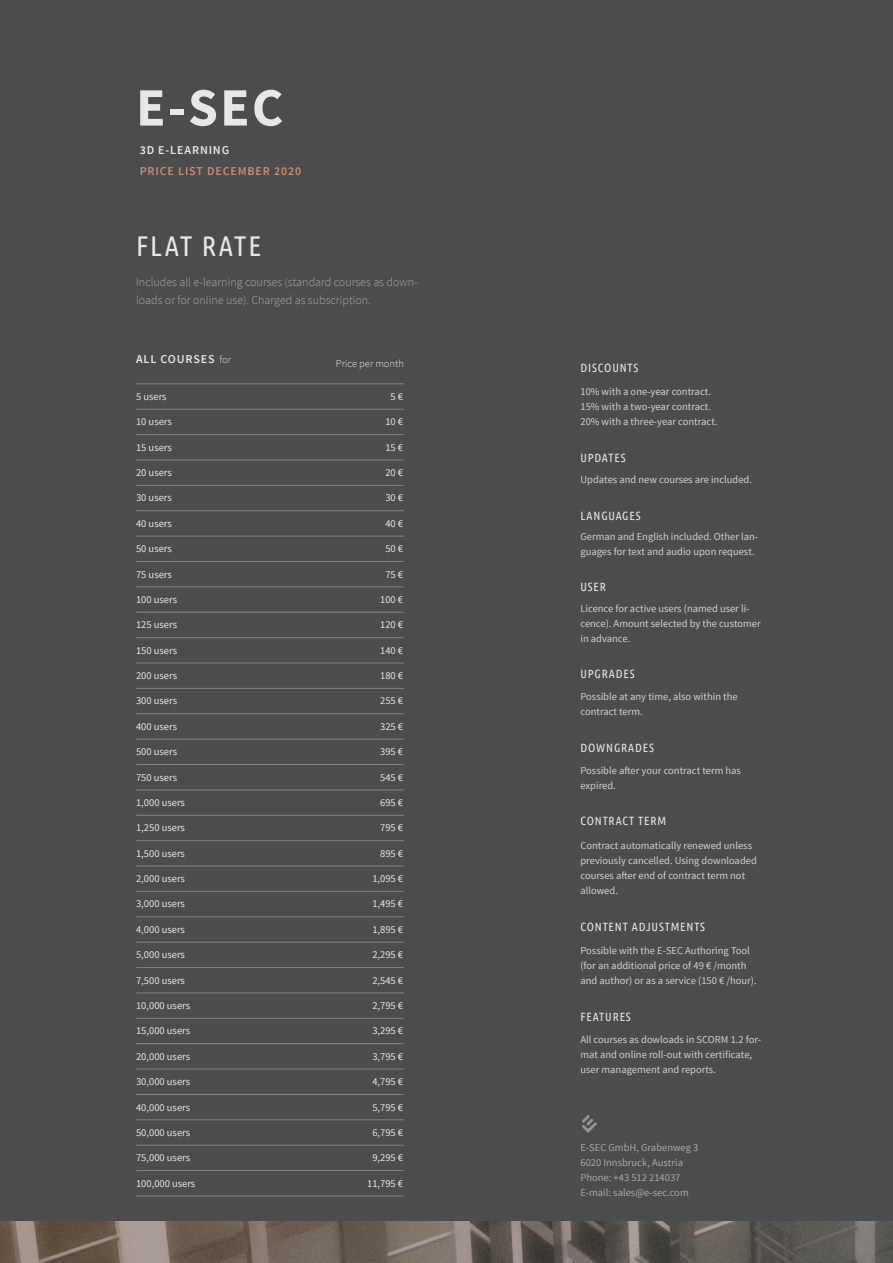
<style>
.page{position:relative;width:893px;height:1263px;background:#4b4c4d}
.page>*{position:absolute;margin:0;border:0;box-sizing:border-box;transform-origin:0 0}
.t1{font:700 54px "Source Sans Pro";color:#e6e7e9}
.t2{font:28.5px "Ubuntu Condensed";letter-spacing:.07em;color:#e6e7e9}
.t3{font:300 12px/18px "Source Sans Pro";color:#a8a9ad}
.t4{font:12px "Ubuntu Condensed";letter-spacing:.07em;color:#e6e7e9}
.t5{font:600 12px "Source Sans Pro";letter-spacing:.07em;color:#e6e7e9}
.t6{font:600 12px "Source Sans Pro";letter-spacing:.07em;color:#ca8f71}
.t7{font:10.5px/15px "Source Sans Pro";color:#d1d2d4}
.t8{font:10.5px "Source Sans Pro";color:#e6e7e9}
.t9{font:10.5px "Source Sans Pro";color:#a8a9ad}
.t10{font:300 10.5px "Source Sans Pro";color:#e6e7e9}
</style>
<div class="page">
<img style="left:0;top:1221px;width:893px;height:42px">
<hr style="left:136px;top:434px;width:268px;height:1px;background:#808285">
<hr style="left:136px;top:764px;width:268px;height:1px;background:#808285">
<hr style="left:136px;top:510px;width:268px;height:1px;background:#808285">
<hr style="left:136px;top:840px;width:268px;height:1px;background:#808285">
<hr style="left:136px;top:587px;width:268px;height:1px;background:#808285">
<hr style="left:136px;top:916px;width:268px;height:1px;background:#808285">
<hr style="left:136px;top:663px;width:268px;height:1px;background:#808285">
<hr style="left:136px;top:993px;width:268px;height:1px;background:#808285">
<hr style="left:136px;top:1119px;width:268px;height:1px;background:#808285">
<hr style="left:136px;top:739px;width:268px;height:1px;background:#808285">
<hr style="left:136px;top:1069px;width:268px;height:1px;background:#808285">
<hr style="left:136px;top:1196px;width:268px;height:1px;background:#808285">
<hr style="left:136px;top:409px;width:268px;height:1px;background:#808285">
<hr style="left:136px;top:485px;width:268px;height:1px;background:#808285">
<hr style="left:136px;top:815px;width:268px;height:1px;background:#808285">
<hr style="left:136px;top:561px;width:268px;height:1px;background:#808285">
<hr style="left:136px;top:891px;width:268px;height:1px;background:#808285">
<hr style="left:136px;top:637px;width:268px;height:1px;background:#808285">
<hr style="left:136px;top:967px;width:268px;height:1px;background:#808285">
<hr style="left:136px;top:1094px;width:268px;height:1px;background:#808285">
<hr style="left:136px;top:713px;width:268px;height:1px;background:#808285">
<hr style="left:136px;top:1043px;width:268px;height:1px;background:#808285">
<hr style="left:136px;top:1170px;width:268px;height:1px;background:#808285">
<hr style="left:136px;top:384px;width:268px;height:1px;background:#808285">
<hr style="left:136px;top:460px;width:268px;height:1px;background:#808285">
<hr style="left:136px;top:790px;width:268px;height:1px;background:#808285">
<hr style="left:136px;top:536px;width:268px;height:1px;background:#808285">
<hr style="left:136px;top:866px;width:268px;height:1px;background:#808285">
<hr style="left:136px;top:612px;width:268px;height:1px;background:#808285">
<hr style="left:136px;top:942px;width:268px;height:1px;background:#808285">
<hr style="left:136px;top:688px;width:268px;height:1px;background:#808285">
<hr style="left:136px;top:1018px;width:268px;height:1px;background:#808285">
<hr style="left:136px;top:1145px;width:268px;height:1px;background:#808285">
<svg style="left:582px;top:1115px;width:15px;height:17px"></svg>
<p class="t1" style="left:136px;top:73px;width:149px">E-SEC</p>
<p class="t5" style="left:140px;top:142px;width:91px">3D E-LEARNING</p>
<p class="t6" style="left:140px;top:164px;width:163px">PRICE LIST DECEMBER 2020</p>
<p class="t2" style="left:136px;top:228px;width:127px">FLAT RATE</p>
<p class="t3" style="left:136px;top:274px;width:283px">Includes all e-learning courses (standard courses as down&shy;loads or for online use). Charged as subscription.</p>
<p class="t5" style="left:136px;top:352px;width:80px">ALL COURSES</p>
<p class="t10" style="left:219px;top:353px;width:13px">for</p>
<p class="t8" style="left:136px;top:390px;width:32px">5 users</p>
<p class="t8" style="left:136px;top:415px;width:37px">10 users</p>
<p class="t10" style="left:336px;top:357px;width:70px">Price per month</p>
<p class="t8" style="left:391px;top:390px;width:14px">5 €</p>
<p class="t8" style="left:385px;top:415px;width:19px">10 €</p>
<p class="t8" style="left:136px;top:441px;width:37px">15 users</p>
<p class="t8" style="left:385px;top:441px;width:19px">15 €</p>
<p class="t8" style="left:136px;top:466px;width:37px">20 users</p>
<p class="t8" style="left:385px;top:466px;width:19px">20 €</p>
<p class="t8" style="left:136px;top:491px;width:37px">30 users</p>
<p class="t8" style="left:385px;top:491px;width:19px">30 €</p>
<p class="t8" style="left:136px;top:517px;width:37px">40 users</p>
<p class="t8" style="left:385px;top:517px;width:19px">40 €</p>
<p class="t8" style="left:136px;top:542px;width:37px">50 users</p>
<p class="t8" style="left:385px;top:542px;width:19px">50 €</p>
<p class="t8" style="left:136px;top:567px;width:37px">75 users</p>
<p class="t8" style="left:385px;top:567px;width:19px">75 €</p>
<p class="t8" style="left:136px;top:593px;width:43px">100 users</p>
<p class="t8" style="left:380px;top:593px;width:24px">100 €</p>
<p class="t8" style="left:136px;top:618px;width:43px">125 users</p>
<p class="t8" style="left:380px;top:618px;width:24px">120 €</p>
<p class="t8" style="left:136px;top:644px;width:43px">150 users</p>
<p class="t8" style="left:380px;top:644px;width:24px">140 €</p>
<p class="t8" style="left:136px;top:669px;width:43px">200 users</p>
<p class="t8" style="left:380px;top:669px;width:24px">180 €</p>
<p class="t8" style="left:136px;top:694px;width:43px">300 users</p>
<p class="t8" style="left:380px;top:694px;width:24px">255 €</p>
<p class="t8" style="left:136px;top:720px;width:43px">400 users</p>
<p class="t8" style="left:380px;top:720px;width:24px">325 €</p>
<p class="t8" style="left:136px;top:745px;width:43px">500 users</p>
<p class="t8" style="left:380px;top:745px;width:24px">395 €</p>
<p class="t8" style="left:136px;top:770px;width:43px">750 users</p>
<p class="t8" style="left:380px;top:770px;width:24px">545 €</p>
<p class="t8" style="left:136px;top:796px;width:50px">1,000 users</p>
<p class="t8" style="left:380px;top:796px;width:24px">695 €</p>
<p class="t8" style="left:136px;top:821px;width:50px">1,250 users</p>
<p class="t8" style="left:380px;top:821px;width:24px">795 €</p>
<p class="t8" style="left:136px;top:847px;width:50px">1,500 users</p>
<p class="t8" style="left:380px;top:847px;width:24px">895 €</p>
<p class="t8" style="left:136px;top:872px;width:50px">2,000 users</p>
<p class="t8" style="left:372px;top:872px;width:32px">1,095 €</p>
<p class="t8" style="left:136px;top:897px;width:50px">3,000 users</p>
<p class="t8" style="left:372px;top:897px;width:32px">1,495 €</p>
<p class="t8" style="left:136px;top:923px;width:50px">4,000 users</p>
<p class="t8" style="left:372px;top:923px;width:32px">1,895 €</p>
<p class="t8" style="left:136px;top:948px;width:50px">5,000 users</p>
<p class="t8" style="left:372px;top:948px;width:32px">2,295 €</p>
<p class="t8" style="left:136px;top:973px;width:50px">7,500 users</p>
<p class="t8" style="left:372px;top:973px;width:32px">2,545 €</p>
<p class="t8" style="left:136px;top:999px;width:56px">10,000 users</p>
<p class="t8" style="left:372px;top:999px;width:32px">2,795 €</p>
<p class="t8" style="left:136px;top:1024px;width:56px">15,000 users</p>
<p class="t8" style="left:372px;top:1024px;width:32px">3,295 €</p>
<p class="t8" style="left:136px;top:1050px;width:56px">20,000 users</p>
<p class="t8" style="left:372px;top:1050px;width:32px">3,795 €</p>
<p class="t8" style="left:136px;top:1075px;width:56px">30,000 users</p>
<p class="t8" style="left:372px;top:1075px;width:32px">4,795 €</p>
<p class="t8" style="left:136px;top:1100px;width:56px">40,000 users</p>
<p class="t8" style="left:372px;top:1100px;width:32px">5,795 €</p>
<p class="t8" style="left:136px;top:1126px;width:56px">50,000 users</p>
<p class="t8" style="left:372px;top:1126px;width:32px">6,795 €</p>
<p class="t8" style="left:136px;top:1151px;width:56px">75,000 users</p>
<p class="t8" style="left:372px;top:1151px;width:32px">9,295 €</p>
<p class="t8" style="left:136px;top:1176px;width:61px">100,000 users</p>
<p class="t8" style="left:367px;top:1176px;width:38px">11,795 €</p>
<p class="t4" style="left:580px;top:361px;width:59px">DISCOUNTS</p>
<p class="t7" style="left:580px;top:384px;width:132px">10% with a one-year contract.</p>
<p class="t7" style="left:580px;top:399px;width:132px">15% with a two-year contract.</p>
<p class="t7" style="left:580px;top:414px;width:139px">20% with a three-year contract.</p>
<p class="t4" style="left:580px;top:451px;width:47px">UPDATES</p>
<p class="t7" style="left:580px;top:472px;width:173px">Updates and new courses are included.</p>
<p class="t4" style="left:580px;top:508px;width:62px">LANGUAGES</p>
<p class="t7" style="left:580px;top:529px;width:179px">German and English included. Other lan&shy;guages for text and audio upon request.</p>
<p class="t4" style="left:580px;top:579px;width:27px">USER</p>
<p class="t7" style="left:580px;top:601px;width:182px">Licence for active users (named user li&shy;cence). Amount selected by the customer in advance.</p>
<p class="t4" style="left:580px;top:667px;width:56px">UPGRADES</p>
<p class="t7" style="left:580px;top:689px;width:159px">Possible at any time, also within the contract term.</p>
<p class="t4" style="left:580px;top:740px;width:75px">DOWNGRADES</p>
<p class="t7" style="left:580px;top:763px;width:162px">Possible after your contract term has expired.</p>
<p class="t4" style="left:580px;top:813px;width:87px">CONTRACT TERM</p>
<p class="t7" style="left:580px;top:838px;width:178px">Contract automatically renewed unless previously cancelled. Using downloaded courses after end of contract term not allowed.</p>
<p class="t4" style="left:580px;top:919px;width:126px">CONTENT ADJUSTMENTS</p>
<p class="t7" style="left:580px;top:943px;width:178px">Possible with the E-SEC Authoring Tool (for an additional price of 49 € /month and author) or as a service (150 € /hour).</p>
<p class="t4" style="left:580px;top:1009px;width:52px">FEATURES</p>
<p class="t7" style="left:580px;top:1032px;width:182px">All courses as dowloads in SCORM 1.2 for&shy;mat and online roll-out with certificate, user management and reports.</p>
<p class="t9" style="left:580px;top:1141px;width:119px">E-SEC GmbH, Grabenweg 3</p>
<p class="t9" style="left:580px;top:1156px;width:104px">6020 Innsbruck, Austria</p>
<p class="t9" style="left:580px;top:1171px;width:102px">Phone: +43 512 214037</p>
<p class="t9" style="left:580px;top:1186px;width:110px">E-mail: sales@e-sec.com</p>
</div>
